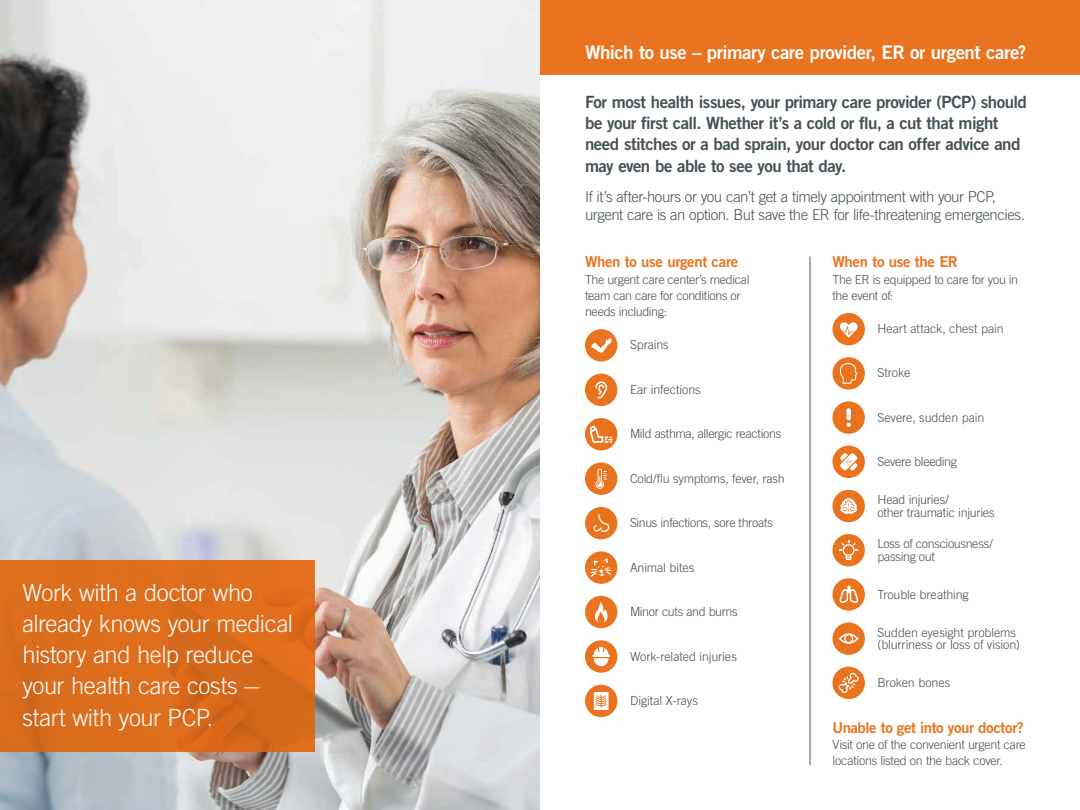
<style>
.page{position:relative;width:1080px;height:810px;background:#fff}
.page>*{position:absolute;margin:0;border:0;box-sizing:border-box;transform-origin:0 0}
.t1{font:300 23.75px/31.2px "Trade Gothic LT Std";letter-spacing:-.015em;color:#fff}
.sub1{font:18.75px "Trade Gothic LT Std Bd 2";letter-spacing:-.025em;color:#fff}
.body_10_13{font:16.88px/21.2px "Trade Gothic LT Std Bd 2";letter-spacing:-.03em;color:#465155}
.body_10_13-2{font:300 15px/18.8px "Trade Gothic LT Std";letter-spacing:-.03em;color:#465155}
.sub2{font:15px "Trade Gothic LT Std Bd 2";letter-spacing:-.025em;color:#e9731e}
.body_10_13-3{font:15px "Trade Gothic LT Std Bd 2";letter-spacing:-.03em;color:#e9731e}
.body{font:300 12.5px/12.5px "Trade Gothic LT Std";letter-spacing:-.015em;color:#465155}
.body_10_13-4{font:300 12.5px/16.2px "Trade Gothic LT Std";letter-spacing:-.025em;color:#465155}
</style>
<div class="page">
<img style="left:0;top:0;width:540px;height:810px">
<div style="left:540px;top:0;width:540px;height:74px;background:#e9731e"></div>
<div style="left:832px;top:490px;width:33px;height:32px;background:#e9731e;border-radius:50%"></div>
<svg style="left:840px;top:498px;width:17px;height:16px"></svg>
<div style="left:832px;top:446px;width:33px;height:32px;background:#e9731e;border-radius:50%"></div>
<svg style="left:840px;top:453px;width:17px;height:18px"></svg>
<div style="left:832px;top:578px;width:33px;height:33px;background:#e9731e;border-radius:50%"></div>
<svg style="left:839px;top:586px;width:20px;height:17px"></svg>
<div style="left:832px;top:622px;width:33px;height:33px;background:#e9731e;border-radius:50%"></div>
<div style="left:839px;top:633px;width:19px;height:11px;border:1px solid #fff;border-radius:50%"></div>
<div style="left:844px;top:634px;width:9px;height:9px;border:1px solid #fff;border-radius:50%"></div>
<div style="left:832px;top:534px;width:33px;height:32px;background:#e9731e;border-radius:50%"></div>
<svg style="left:839px;top:540px;width:19px;height:20px"></svg>
<div style="left:832px;top:313px;width:33px;height:32px;background:#e9731e;border-radius:50%"></div>
<svg style="left:840px;top:322px;width:17px;height:16px"></svg>
<div style="left:832px;top:357px;width:33px;height:33px;background:#e9731e;border-radius:50%"></div>
<svg style="left:840px;top:363px;width:18px;height:21px"></svg>
<div style="left:832px;top:401px;width:33px;height:33px;background:#e9731e;border-radius:50%"></div>
<svg style="left:847px;top:408px;width:4px;height:19px"></svg>
<hr style="left:810px;top:257px;width:1px;height:508px;background:#465155">
<div style="left:0;top:560px;width:315px;height:192px;background:#dc6d1c"></div>
<div style="left:585px;top:329px;width:32px;height:33px;background:#e9731e;border-radius:50%"></div>
<svg style="left:591px;top:338px;width:21px;height:15px"></svg>
<div style="left:585px;top:463px;width:32px;height:32px;background:#e9731e;border-radius:50%"></div>
<svg style="left:595px;top:469px;width:12px;height:20px"></svg>
<div style="left:585px;top:374px;width:32px;height:32px;background:#e9731e;border-radius:50%"></div>
<svg style="left:595px;top:381px;width:12px;height:17px"></svg>
<div style="left:585px;top:507px;width:32px;height:32px;background:#e9731e;border-radius:50%"></div>
<svg style="left:594px;top:514px;width:15px;height:18px"></svg>
<div style="left:585px;top:418px;width:32px;height:32px;background:#e9731e;border-radius:50%"></div>
<svg style="left:590px;top:426px;width:23px;height:17px"></svg>
<div style="left:585px;top:551px;width:32px;height:33px;background:#e9731e;border-radius:50%"></div>
<svg style="left:590px;top:558px;width:22px;height:19px"></svg>
<div style="left:585px;top:596px;width:32px;height:32px;background:#e9731e;border-radius:50%"></div>
<svg style="left:595px;top:602px;width:13px;height:20px"></svg>
<div style="left:585px;top:640px;width:32px;height:33px;background:#e9731e;border-radius:50%"></div>
<svg style="left:592px;top:647px;width:18px;height:19px"></svg>
<div style="left:585px;top:685px;width:32px;height:32px;background:#e9731e;border-radius:50%"></div>
<svg style="left:594px;top:692px;width:15px;height:18px"></svg>
<div style="left:832px;top:667px;width:33px;height:32px;background:#e9731e;border-radius:50%"></div>
<svg style="left:839px;top:673px;width:20px;height:20px"></svg>
<p class="t1" style="left:22px;top:576px;width:272px">Work with a doctor who already knows your medical history and help reduce your health care costs – start with your PCP.</p>
<p class="sub1" style="left:585px;top:40px;width:443px">Which to use – primary care provider, ER or urgent care?</p>
<p class="body_10_13" style="left:585px;top:91px;width:443px">For most health issues, your primary care provider (PCP) should be your first call. Whether it’s a cold or flu, a cut that might need stitches or a bad sprain, your doctor can offer advice and may even be able to see you that day.</p>
<p class="body_10_13-2" style="left:585px;top:187px;width:442px">If it’s after-hours or you can’t get a timely appointment with your PCP, urgent care is an option. But save the ER for life-threatening emergencies.</p>
<p class="sub2" style="left:832px;top:253px;width:127px">When to use the ER</p>
<p class="body_10_13-4" style="left:832px;top:271px;width:187px">The ER is equipped to care for you in the event of:</p>
<p class="sub2" style="left:585px;top:253px;width:155px">When to use urgent care</p>
<p class="body_10_13-4" style="left:585px;top:271px;width:166px">The urgent care center’s medical team can care for conditions or needs including:</p>
<p class="body" style="left:630px;top:339px;width:40px">Sprains</p>
<p class="body" style="left:630px;top:383px;width:72px">Ear infections</p>
<p class="body" style="left:630px;top:427px;width:153px">Mild asthma, allergic reactions</p>
<p class="body" style="left:630px;top:472px;width:156px">Cold/flu symptoms, fever, rash</p>
<p class="body" style="left:630px;top:516px;width:144px">Sinus infections, sore throats</p>
<p class="body" style="left:630px;top:561px;width:66px">Animal bites</p>
<p class="body" style="left:630px;top:605px;width:109px">Minor cuts and burns</p>
<p class="body" style="left:630px;top:650px;width:108px">Work-related injuries</p>
<p class="body" style="left:630px;top:695px;width:70px">Digital X-rays</p>
<p class="body" style="left:878px;top:322px;width:128px">Heart attack, chest pain</p>
<p class="body" style="left:878px;top:367px;width:34px">Stroke</p>
<p class="body" style="left:878px;top:411px;width:108px">Severe, sudden pain</p>
<p class="body" style="left:878px;top:455px;width:81px">Severe bleeding</p>
<p class="body" style="left:877px;top:493px;width:119px">Head injuries/<br>other traumatic injuries</p>
<p class="body" style="left:878px;top:538px;width:117px">Loss of consciousness/ passing out</p>
<p class="body" style="left:878px;top:588px;width:93px">Trouble breathing</p>
<p class="body" style="left:878px;top:626px;width:144px">Sudden eyesight problems (blurriness or loss of vision)</p>
<p class="body" style="left:878px;top:676px;width:74px">Broken bones</p>
<p class="body_10_13-3" style="left:832px;top:718px;width:193px">Unable to get into your doctor?</p>
<p class="body_10_13-4" style="left:832px;top:736px;width:195px">Visit one of the convenient urgent care locations listed on the back cover.</p>
</div>
